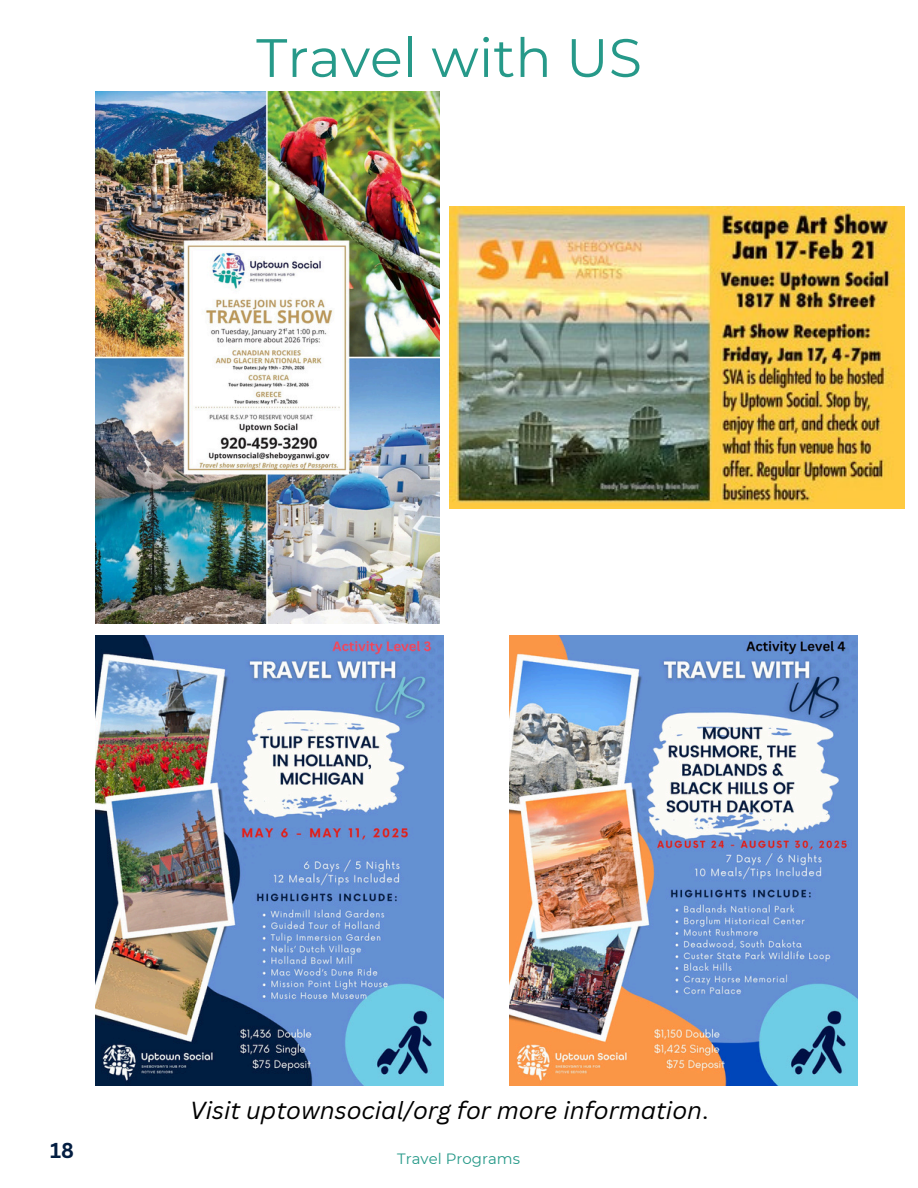
<style>
.page{position:relative;width:918px;height:1188px;background:#fff}
.page>*{position:absolute;margin:0;border:0;box-sizing:border-box;transform-origin:0 0}
.t1{font:54px "Montserrat";color:#269989}
.t2{font:italic 24px "Canva Sans";color:#000}
.t3{font:700 21px "Canva Sans";color:#041e42}
.t4{font:14.85px "Montserrat";color:#269989}
.s1{font-style:normal}
</style>
<div class="page">
<img style="left:510px;top:635px;width:347px;height:450px">
<img style="left:95px;top:635px;width:348px;height:450px">
<img style="left:95px;top:92px;width:345px;height:532px">
<img style="left:449px;top:206px;width:456px;height:303px">
<p class="t1" style="left:256px;top:25px;width:387px">Travel with US</p>
<p class="t3" style="left:50px;top:1135px;width:25px">18</p>
<h2 class="t2" style="left:190px;top:1093px;width:520px">Visit uptownsocial/org for more information<span class="s1">.</span></h2>
<p class="t4" style="left:397px;top:1150px;width:124px">Travel Programs</p>
</div>
